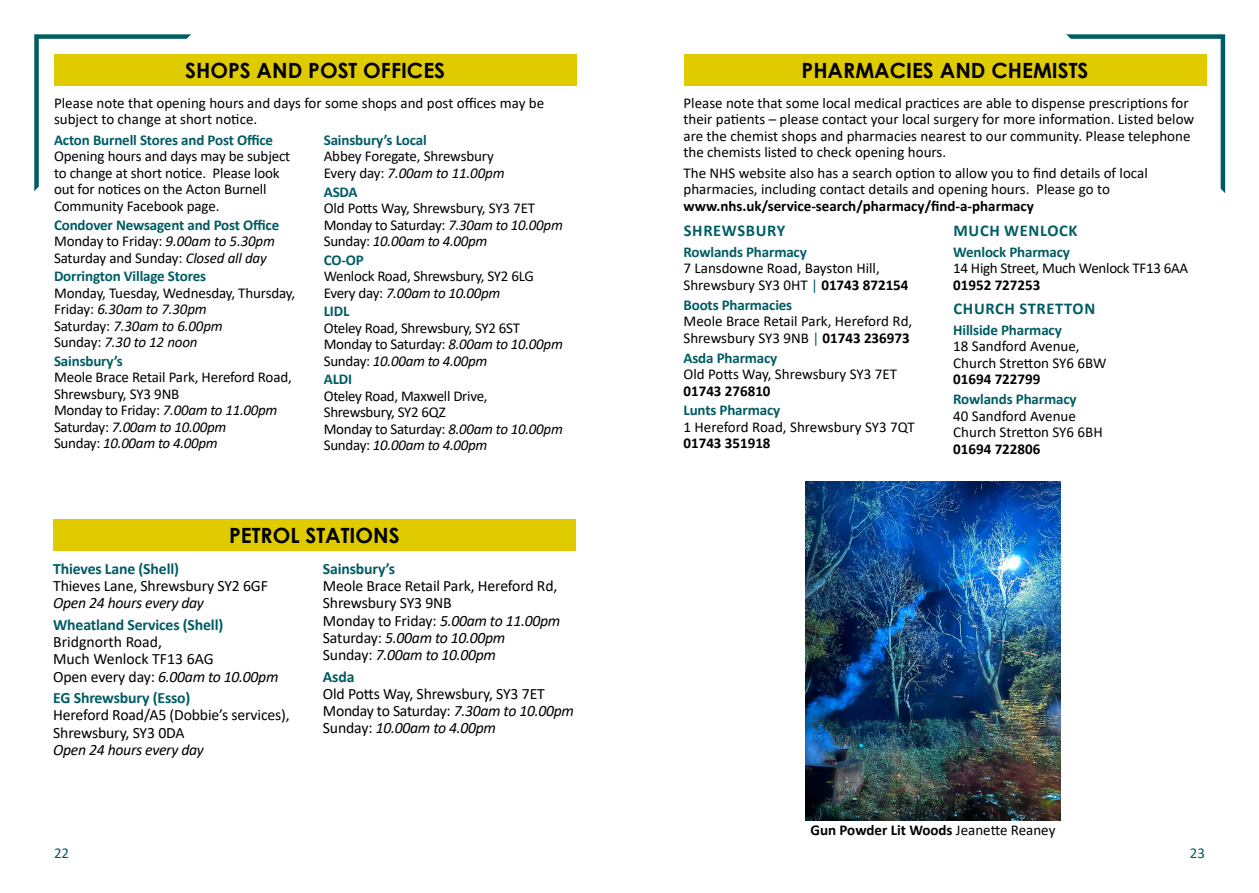
<style>
.page{position:relative;width:1259px;height:893px;background:#fff}
.page>*{position:absolute;margin:0;border:0;box-sizing:border-box;transform-origin:0 0}
.t1{font:700 21px "Century Gothic";color:#000}
.t2{font:700 16.5px "Calibri";letter-spacing:.04em;color:#005c64}
.t3{font:15.75px/17.2px "Calibri";letter-spacing:-.01em;color:#000}
.t4{font:700 15.75px "Calibri";letter-spacing:-.01em;color:#005c64}
.t5{font:italic 15.75px "Calibri";letter-spacing:-.02em;color:#000}
.t6{font:15px/16.5px "Calibri";letter-spacing:-.01em;color:#000}
.t7{font:700 15px "Calibri";letter-spacing:-.01em;color:#005c64}
.t8{font:700 15px "Calibri";color:#000}
.t9{font:15px "Calibri";color:#005c64}
.s1{font-weight:700;color:#005c64}
.s2{font-style:italic}
.s3{color:#005c64}
.s4{font-weight:700}
.s5{font-weight:400}
</style>
<div class="page">
<svg style="left:34px;top:34px;width:158px;height:158px"></svg>
<svg style="left:1066px;top:34px;width:160px;height:160px"></svg>
<div style="left:54px;top:54px;width:522px;height:32px;background:#dfcb00"></div>
<div style="left:684px;top:54px;width:522px;height:32px;background:#dfcb00"></div>
<div style="left:53px;top:519px;width:522px;height:32px;background:#dfcb00"></div>
<img style="left:805px;top:481px;width:255px;height:340px">
<h1 class="t1" style="left:185px;top:54px;width:261px">SHOPS AND POST OFFICES</h1>
<p class="t6" style="left:54px;top:94px;width:492px">Please note that opening hours and days for some shops and post offices may be subject to change at short notice.</p>
<p class="t7" style="left:54px;top:129px;width:221px">Acton Burnell Stores and Post Office</p>
<p class="t6" style="left:54px;top:148px;width:238px">Opening hours and days may be subject to change at short notice. Please look out for notices on the Acton Burnell Community Facebook page.</p>
<p class="t6" style="left:54px;top:216px;width:227px"><span class="s1">Condover Newsagent and Post Office<br></span>Monday to Friday: <span class="s2">9.00am to 5.30pm<br></span>Saturday and Sunday: <span class="s2">Closed all day</span></p>
<p class="t7" style="left:54px;top:266px;width:154px">Dorrington Village Stores</p>
<p class="t6" style="left:54px;top:284px;width:243px">Monday, Tuesday, Wednesday, Thursday,<br>Friday: <span class="s2">6.30am to 7.30pm<br></span>Saturday: <span class="s2">7.30am to 6.00pm<br></span>Sunday: <span class="s2">7.30 to 12 noon</span></p>
<p class="t7" style="left:54px;top:350px;width:70px">Sainsbury’s</p>
<p class="t6" style="left:54px;top:369px;width:239px">Meole Brace Retail Park, Hereford Road,<br>Shrewsbury, SY3 9NB<br>Monday to Friday: <span class="s2">7.00am to 11.00pm<br></span>Saturday: <span class="s2">7.00am to 10.00pm<br></span>Sunday: <span class="s2">10.00am to 4.00pm</span></p>
<p class="t7" style="left:324px;top:129px;width:105px">Sainsbury’s Local</p>
<p class="t6" style="left:324px;top:148px;width:182px">Abbey Foregate, Shrewsbury<br>Every day: <span class="s2">7.00am to 11.00pm</span></p>
<p class="t7" style="left:324px;top:181px;width:35px">ASDA</p>
<p class="t6" style="left:324px;top:199px;width:241px">Old Potts Way, Shrewsbury, SY3 7ET<br>Monday to Saturday: <span class="s2">7.30am to 10.00pm<br></span>Sunday: <span class="s2">10.00am to 4.00pm</span></p>
<p class="t7" style="left:324px;top:249px;width:42px">CO-OP</p>
<p class="t6" style="left:324px;top:268px;width:211px">Wenlock Road, Shrewsbury, SY2 6LG<br>Every day: <span class="s2">7.00am to 10.00pm</span></p>
<p class="t7" style="left:324px;top:301px;width:27px">LIDL</p>
<p class="t6" style="left:324px;top:319px;width:241px">Oteley Road, Shrewsbury, SY2 6ST<br>Monday to Saturday: <span class="s2">8.00am to 10.00pm<br></span>Sunday: <span class="s2">10.00am to 4.00pm</span></p>
<p class="t7" style="left:324px;top:369px;width:30px">ALDI</p>
<p class="t6" style="left:324px;top:387px;width:241px">Oteley Road, Maxwell Drive,<br>Shrewsbury, SY2 6QZ<br>Monday to Saturday: <span class="s2">8.00am to 10.00pm<br></span>Sunday: <span class="s2">10.00am to 4.00pm</span></p>
<h1 class="t1" style="left:229px;top:519px;width:172px">PETROL STATIONS</h1>
<p class="t4" style="left:53px;top:558px;width:127px">Thieves Lane (Shell)</p>
<p class="t3" style="left:53px;top:577px;width:216px">Thieves Lane, Shrewsbury SY2 6GF</p>
<p class="t5" style="left:53px;top:592px;width:152px">Open 24 hours every day</p>
<p class="t4" style="left:53px;top:614px;width:172px">Wheatland Services (Shell)</p>
<p class="t3" style="left:53px;top:633px;width:227px">Bridgnorth Road,<br>Much Wenlock TF13 6AG<br>Open every day: <span class="s2">6.00am to 10.00pm</span></p>
<p class="t4" style="left:53px;top:687px;width:139px">EG Shrewsbury (Esso)</p>
<p class="t3" style="left:53px;top:706px;width:238px">Hereford Road/A5 (Dobbie’s services),<br>Shrewsbury, SY3 0DA</p>
<p class="t5" style="left:53px;top:739px;width:152px">Open 24 hours every day</p>
<p class="t4" style="left:323px;top:558px;width:74px">Sainsbury’s</p>
<p class="t3" style="left:323px;top:577px;width:239px">Meole Brace Retail Park, Hereford Rd,<br>Shrewsbury SY3 9NB<br>Monday to Friday: <span class="s2">5.00am to 11.00pm<br></span>Saturday: <span class="s2">5.00am to 10.00pm<br></span>Sunday: <span class="s2">7.00am to 10.00pm</span></p>
<p class="t4" style="left:323px;top:665px;width:33px">Asda</p>
<p class="t3" style="left:323px;top:685px;width:253px">Old Potts Way, Shrewsbury, SY3 7ET<br>Monday to Saturday: <span class="s2">7.30am to 10.00pm<br></span>Sunday: <span class="s2">10.00am to 4.00pm</span></p>
<h1 class="t1" style="left:801px;top:54px;width:288px">PHARMACIES AND CHEMISTS</h1>
<p class="t6" style="left:683px;top:94px;width:512px">Please note that some local medical practices are able to dispense prescriptions for their patients – please contact your local surgery for more information. Listed below are the chemist shops and pharmacies nearest to our community. Please telephone the chemists listed to check opening hours.</p>
<p class="t6" style="left:683px;top:164px;width:466px">The NHS website also has a search option to allow you to find details of local pharmacies, including contact details and opening hours. Please go to</p>
<p class="t8" style="left:683px;top:195px;width:352px">www.nhs.uk/service-search/pharmacy/find-a-pharmacy</p>
<p class="t2" style="left:684px;top:219px;width:103px">SHREWSBURY</p>
<p class="t7" style="left:683px;top:241px;width:125px">Rowlands Pharmacy</p>
<p class="t6" style="left:683px;top:260px;width:226px">7 Lansdowne Road, Bayston Hill,<br>Shrewsbury SY3 0HT <span class="s3">|</span> <span class="s4">01743 872154</span></p>
<p class="t7" style="left:683px;top:294px;width:110px">Boots Pharmacies</p>
<p class="t6" style="left:683px;top:312px;width:230px">Meole Brace Retail Park, Hereford Rd,<br>Shrewsbury SY3 9NB <span class="s3">|</span> <span class="s4">01743 236973</span></p>
<p class="t7" style="left:683px;top:347px;width:95px">Asda Pharmacy</p>
<p class="t6" style="left:683px;top:365px;width:215px">Old Potts Way, Shrewsbury SY3 7ET</p>
<p class="t8" style="left:683px;top:380px;width:89px">01743 276810</p>
<p class="t7" style="left:683px;top:400px;width:98px">Lunts Pharmacy</p>
<p class="t6" style="left:683px;top:418px;width:233px">1 Hereford Road, Shrewsbury SY3 7QT</p>
<p class="t8" style="left:683px;top:433px;width:89px">01743 351918</p>
<p class="t2" style="left:953px;top:219px;width:125px">MUCH WENLOCK</p>
<p class="t7" style="left:953px;top:241px;width:118px">Wenlock Pharmacy</p>
<p class="t6" style="left:953px;top:260px;width:236px">14 High Street, Much Wenlock TF13 6AA</p>
<p class="t8" style="left:953px;top:274px;width:89px">01952 727253</p>
<p class="t2" style="left:953px;top:297px;width:143px">CHURCH STRETTON</p>
<p class="t7" style="left:953px;top:319px;width:110px">Hillside Pharmacy</p>
<p class="t6" style="left:953px;top:337px;width:155px">18 Sandford Avenue,<br>Church Stretton SY6 6BW</p>
<p class="t8" style="left:953px;top:368px;width:89px">01694 722799</p>
<p class="t7" style="left:953px;top:388px;width:125px">Rowlands Pharmacy</p>
<p class="t6" style="left:953px;top:407px;width:151px">40 Sandford Avenue<br>Church Stretton SY6 6BH</p>
<p class="t8" style="left:953px;top:438px;width:89px">01694 722806</p>
<p class="t8" style="left:810px;top:820px;width:246px">Gun Powder Lit Woods <span class="s5">Jeanette Reaney</span></p>
<p class="t9" style="left:54px;top:842px;width:17px">22</p>
<p class="t9" style="left:1189px;top:842px;width:17px">23</p>
</div>
